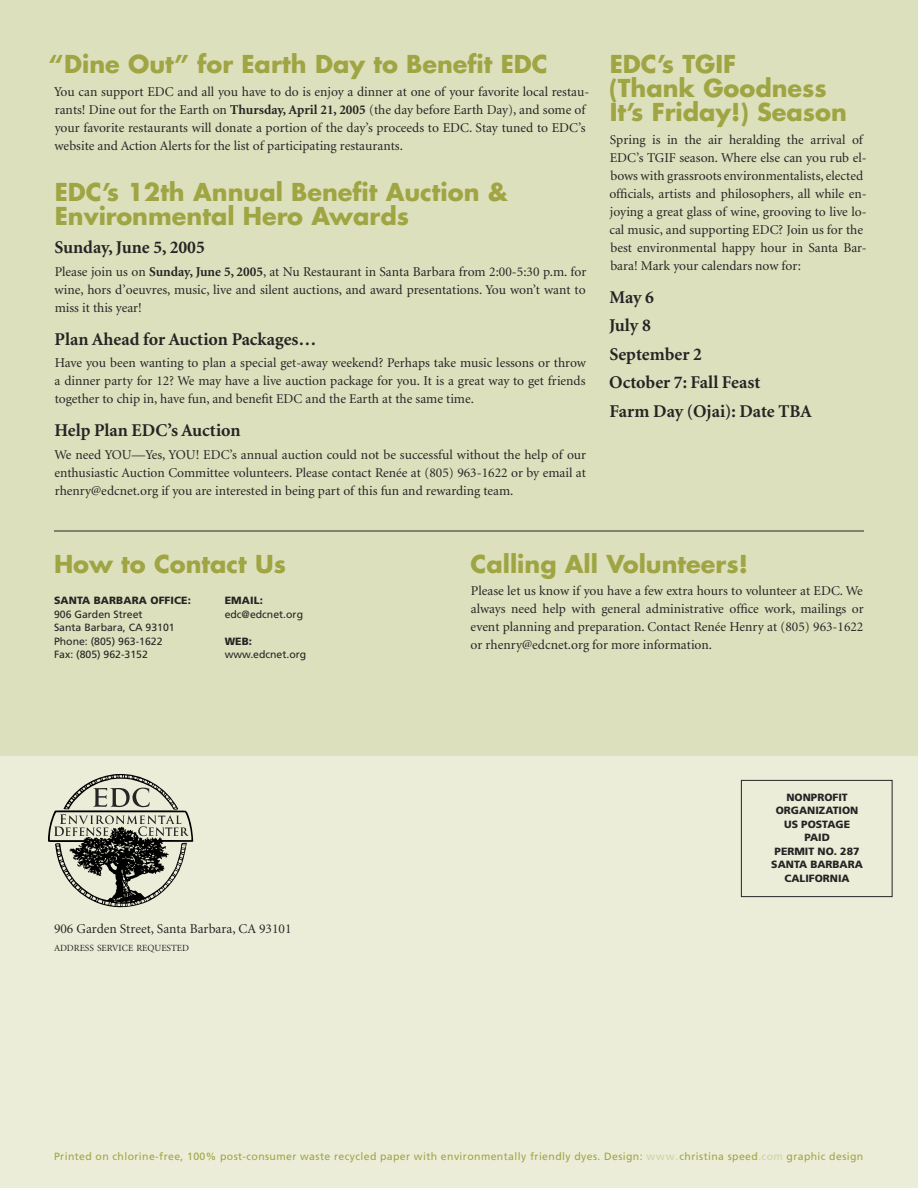
<style>
.page{position:relative;width:918px;height:1188px;background:#ecedd9}
.page>*{position:absolute;margin:0;border:0;box-sizing:border-box;transform-origin:0 0}
.t1{font:700 24px/24px "Futura";color:#9fa543}
.t2{font:700 18px/28.5px "Minion";color:#262424}
.t3{font:13.5px/18px "Minion";color:#262424;text-align:justify}
.t4{font:10.5px "Frutiger";letter-spacing:.035em;color:#9fa543}
.t5{font:10.5px/13.5px "Frutiger";color:#262424}
.t6{font:900 10.5px/13.5px "Frutiger";color:#262424;text-align:center}
.t7{font:9.45px "Minion";color:#262424}
.s1{font-weight:700}
.s2{color:#cfd2a1}
</style>
<div class="page">
<div style="left:0;top:0;width:918px;height:756px;background:#dde0bd"></div>
<svg style="left:48px;top:774px;width:145px;height:134px"></svg>
<div style="left:741px;top:780px;width:151px;height:117px;border:1px solid #262424"></div>
<hr style="left:54px;top:531px;width:810px;height:1px;background:#262424">
<h1 class="t1" style="left:49px;top:52px;width:500px">“Dine Out” for Earth Day to Benefit EDC</h1>
<p class="t3" style="left:54px;top:83px;width:537px;text-align:left">You can support EDC and all you have to do is enjoy a dinner at one of your favorite local restau&shy;rants! Dine out for the Earth on <span class="s1">Thursday, April 21, 2005</span> (the day before Earth Day), and some of your favorite restaurants will donate a portion of the day’s proceeds to EDC. Stay tuned to EDC’s website and Action Alerts for the list of participating restaurants.</p>
<h1 class="t1" style="left:55px;top:179px;width:455px">EDC’s 12th Annual Benefit Auction &amp;<br>Environmental Hero Awards</h1>
<h2 class="t2" style="left:55px;top:234px;width:152px">Sunday, June 5, 2005</h2>
<p class="t3" style="left:55px;top:263px;width:533px">Please join us on <span class="s1">Sunday, June 5, 2005</span>, at Nu Restaurant in Santa Barbara from 2:00-5:30 p.m. for wine, hors d’oeuvres, music, live and silent auctions, and award presentations. You won’t want to miss it this year!</p>
<h2 class="t2" style="left:55px;top:325px;width:263px">Plan Ahead for Auction Packages…</h2>
<p class="t3" style="left:55px;top:354px;width:533px">Have you been wanting to plan a special get-away weekend? Perhaps take music lessons or throw a dinner party for 12? We may have a live auction package for you. It is a great way to get friends together to chip in, have fun, and benefit EDC and the Earth at the same time.</p>
<h2 class="t2" style="left:54px;top:417px;width:188px">Help Plan EDC’s Auction</h2>
<p class="t3" style="left:54px;top:446px;width:533px">We need YOU—Yes, YOU! EDC’s annual auction could not be successful without the help of our enthusiastic Auction Committee volunteers. Please contact Renée at (805) 963-1622 or by email at rhenry@edcnet.org if you are interested in being part of this fun and rewarding team.</p>
<h1 class="t1" style="left:609px;top:52px;width:239px">EDC’s TGIF<br>(Thank Goodness<br>It’s Friday!) Season</h1>
<p class="t3" style="left:609px;top:131px;width:259px;text-align:left">Spring is in the air heralding the arrival of EDC’s TGIF season. Where else can you rub el&shy;bows with grassroots environmentalists, elected officials, artists and philosophers, all while en&shy;joying a great glass of wine, grooving to live lo&shy;cal music, and supporting EDC? Join us for the best environmental happy hour in Santa Bar&shy;bara! Mark your calendars now for:</p>
<h2 class="t2" style="left:609px;top:283px;width:204px">May 6<br>July 8<br>September 2<br>October 7: Fall Feast<br>Farm Day (Ojai): Date TBA</h2>
<h1 class="t1" style="left:54px;top:551px;width:234px">How to Contact Us</h1>
<p class="t6" style="left:54px;top:594px;width:139px">SANTA BARBARA OFFICE:</p>
<p class="t5" style="left:54px;top:607px;width:122px">906 Garden Street<br>Santa Barbara, CA 93101<br>Phone: (805) 963-1622<br>Fax: (805) 962-3152</p>
<p class="t6" style="left:225px;top:593px;width:40px">EMAIL:</p>
<p class="t5" style="left:225px;top:607px;width:80px">edc@edcnet.org</p>
<p class="t6" style="left:225px;top:634px;width:29px">WEB:</p>
<p class="t5" style="left:225px;top:648px;width:83px">www.edcnet.org</p>
<p class="t3" style="left:54px;top:920px;width:239px">906 Garden Street, Santa Barbara, CA 93101</p>
<p class="t7" style="left:54px;top:943px;width:136px">ADDRESS SERVICE REQUESTED</p>
<h1 class="t1" style="left:471px;top:551px;width:279px">Calling All Volunteers!</h1>
<p class="t3" style="left:471px;top:582px;width:395px">Please let us know if you have a few extra hours to volunteer at EDC. We always need help with general administrative office work, mailings or event planning and preparation. Contact Renée Henry at (805) 963-1622 or rhenry@edcnet.org for more information.</p>
<p class="t6" style="left:771px;top:790px;width:93px">NONPROFIT<br>ORGANIZATION<br>US POSTAGE<br>PAID<br>PERMIT NO. 287<br>SANTA BARBARA<br>CALIFORNIA</p>
<p class="t4" style="left:54px;top:1150px;width:811px">Printed on chlorine-free, 100% post-consumer waste recycled paper with environmentally friendly dyes. Design: <span class="s2">www.</span>christina speed<span class="s2">.com</span> graphic design</p>
</div>
